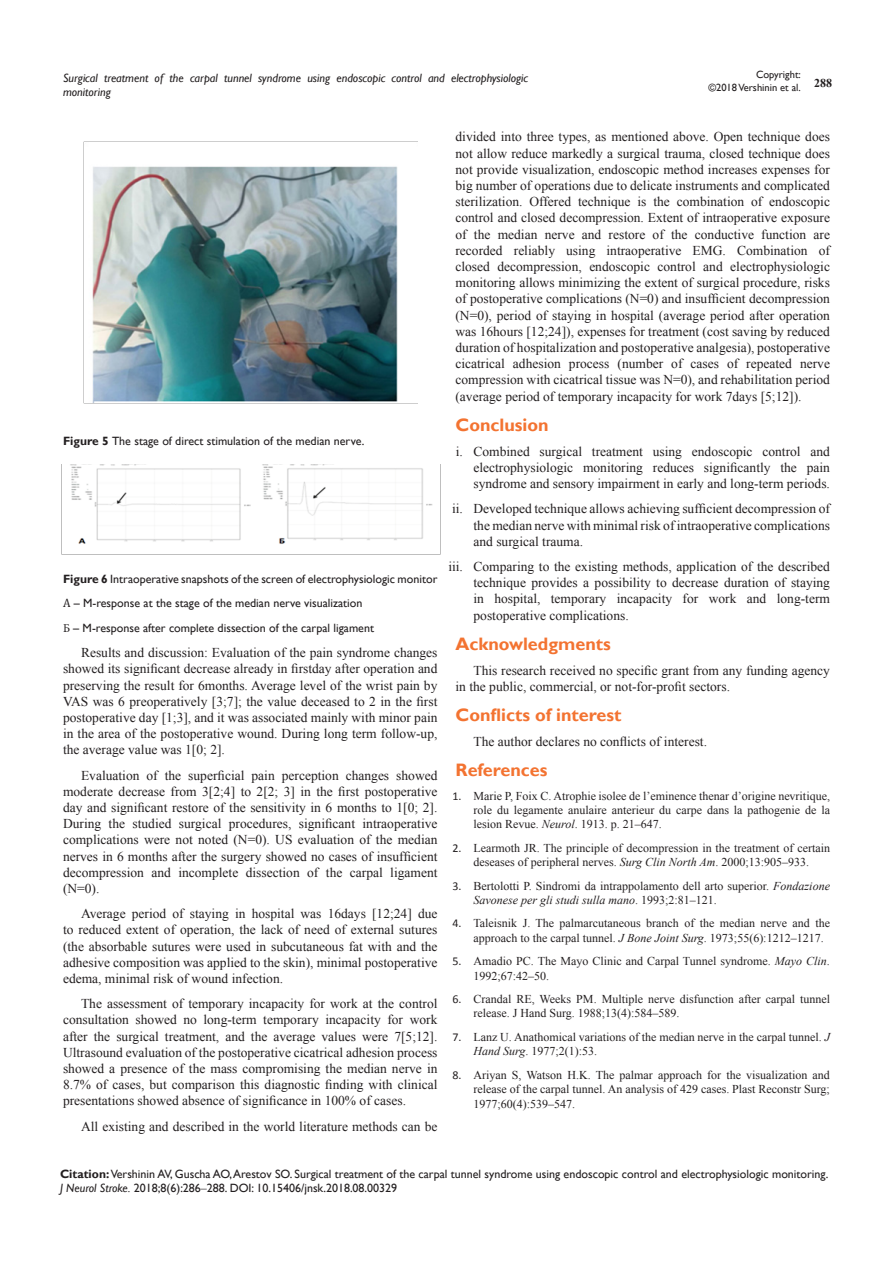
<style>
.page{position:relative;width:893px;height:1263px;background:#fff}
.page>*{position:absolute;margin:0;border:0;box-sizing:border-box;transform-origin:0 0}
.List_Paragraph{font:700 18px "Gill Sans";color:#f37331}
.t1{font:13.5px/16.2px "Times New Roman";color:#231f20;text-align:justify}
.t2{font:12px/14.4px "Times New Roman";color:#231f20}
.Citation{font:12px/14.4px "Gill Sans";color:#231f20}
.t3{font:italic 12px/14.4px "Gill Sans";color:#231f20}
.t4{font:700 12px "Times New Roman";color:#231f20}
.t5{font:10.5px/12.6px "Gill Sans";color:#231f20;text-align:right}
.s1{font-weight:700}
.s2{font-family:"Cambria Math"}
.s3{font-family:"Minion Pro"}
.s4{font-family:"Calibri"}
.s5{font-style:italic}
.s6{font-family:"Times New Roman"}
</style>
<div class="page">
<img style="left:92px;top:166px;width:306px;height:237px">
<img style="left:61px;top:464px;width:372px;height:90px">
<p class="t5" style="left:708px;top:69px;width:94px">Copyright:<br>©2018 Vershinin et al.</p>
<p class="t3" style="left:63px;top:71px;width:466px">Surgical treatment of the carpal tunnel syndrome using endoscopic control and electrophysiologic monitoring</p>
<p class="t4" style="left:814px;top:75px;width:19px">288</p>
<p class="Citation" style="left:63px;top:434px;width:303px"><span class="s1">Figure 5</span> The stage of direct stimulation of the median nerve.</p>
<p class="Citation" style="left:63px;top:572px;width:376px"><span class="s1">Figure 6</span> Intraoperative snapshots of the screen of electrophysiologic monitor</p>
<p class="Citation" style="left:63px;top:596px;width:301px"><span class="s2">А</span> – M-response at the stage of the median nerve visualization</p>
<p class="Citation" style="left:63px;top:621px;width:312px"><span class="s3">Б</span> – M-response after complete dissection of the carpal ligament</p>
<p class="t1" style="left:63px;top:644px;width:376px;text-indent:18px">Results and discussion: Evaluation of the pain syndrome changes showed its significant decrease already in firstday after operation and preserving the result for 6months. Average level of the wrist pain by VAS was 6 preoperatively [3;7]; the value deceased to 2 in the first postoperative day [1;3], and it was associated mainly with minor pain in the area of the postoperative wound. During long term follow-up, the average value was 1[0; 2].</p>
<p class="t1" style="left:63px;top:767px;width:376px;text-indent:18px">Evaluation of the superficial pain perception changes showed moderate decrease from 3[2;4] to 2[2; 3] in the first postoperative day and significant restore of the sensitivity in 6 months to 1[0; 2].<br>During the studied surgical procedures, significant intraoperative complications were not noted (N=0). US evaluation of the median nerves in 6 months after the surgery showed no cases of insufficient decompression and incomplete dissection of the carpal ligament (N=0).</p>
<p class="t1" style="left:63px;top:905px;width:376px;text-indent:18px">Average period of staying in hospital was 16days [12;24] due to reduced extent of operation, the lack of need of external sutures (the absorbable sutures were used in subcutaneous fat with and the adhesive composition was applied to the skin), minimal postoperative edema, minimal risk of wound infection.</p>
<p class="t1" style="left:63px;top:995px;width:376px;text-indent:18px">The assessment of temporary incapacity for work at the control consultation showed no long-term temporary incapacity for work after the surgical treatment, and the average values were 7[5;12].<br>Ultrasound evaluation of the postoperative cicatrical adhesion process showed a presence of the mass compromising the median nerve in 8.7% of cases, but comparison this diagnostic finding with clinical presentations showed absence of significance in 100% of cases.</p>
<p class="t1" style="left:81px;top:1118px;width:358px">All existing and described in the world literature methods can be</p>
<p class="t1" style="left:455px;top:129px;width:376px">divided into three types, as mentioned above. Open technique does not allow reduce markedly a surgical trauma, closed technique does not provide visualization, endoscopic method increases expenses for big number of operations due to delicate instruments and complicated sterilization. Offered technique is the combination of endoscopic control and closed decompression. Extent of intraoperative exposure of the median nerve and restore of the conductive function are recorded reliably using intraoperative EMG. Combination of closed decompression, endoscopic control and electrophysiologic monitoring allows minimizing the extent of surgical procedure, risks of postoperative complications (N=0) and insufficient decompression (N=0), period of staying in hospital (average period after operation was 16hours [12;24]), expenses for treatment (cost saving by reduced duration of hospitalization and postoperative analgesia), postoperative cicatrical adhesion process (number of cases of repeated nerve compression with cicatrical tissue was N=0), and rehabilitation period (average period of temporary incapacity for work 7days [5;12]).</p>
<p class="List_Paragraph" style="left:455px;top:414px;width:95px">Conclusion</p>
<p class="t1" style="left:473px;top:443px;width:358px;text-indent:-18px">i. Combined surgical treatment using endoscopic control and electrophysiologic monitoring reduces significantly the pain syndrome and sensory impairment in early and long-term periods.</p>
<p class="t1" style="left:473px;top:501px;width:358px;text-indent:-21px">ii. Developed technique allows achieving sufficient decompression of the median nerve with minimal risk of intraoperative complications and surgical trauma.</p>
<p class="t1" style="left:473px;top:558px;width:358px;text-indent:-25px">iii. Comparing to the existing methods, application of the described technique provides a possibility to decrease duration of staying in hospital, temporary incapacity for work and long-term postoperative complications.</p>
<p class="List_Paragraph" style="left:455px;top:633px;width:157px">Acknowledgments</p>
<p class="t1" style="left:455px;top:662px;width:376px;text-indent:18px">This research received no specific grant from any funding agency in the public, commercial, or not-for-profit sectors.</p>
<p class="List_Paragraph" style="left:455px;top:704px;width:168px">Conflicts of interest</p>
<p class="t1" style="left:473px;top:733px;width:235px">The author declares no conflicts of interest.</p>
<p class="List_Paragraph" style="left:455px;top:759px;width:94px">References</p>
<p class="t2" style="left:473px;top:788px;width:358px;text-align:justify;text-indent:-21px"><span class="s4">1.</span> Marie P, Foix C. Atrophie isolee de l’eminence thenar d’origine nevritique, role du legamente anulaire anterieur du carpe dans la pathogenie de la lesion Revue. <span class="s5">Neurol</span>. 1913. p. 21–647.</p>
<p class="t2" style="left:452px;top:840px;width:379px;text-align:center"><span class="s4">2.</span> Learmoth JR. The principle of decompression in the treatment of certain deseases of peripheral nerves. <span class="s5">Surg Clin North Am</span>. 2000;13:905–933.</p>
<p class="t2" style="left:473px;top:878px;width:358px;text-indent:-21px"><span class="s4">3.</span> Bertolotti P. Sindromi da intrappolamento dell arto superior. <span class="s5">Fondazione<br>Savonese per gli studi sulla mano</span>. 1993;2:81–121.</p>
<p class="t2" style="left:473px;top:916px;width:358px;text-indent:-21px"><span class="s4">4.</span> Taleisnik J. The palmarcutaneous branch of the median nerve and the approach to the carpal tunnel. <span class="s5">J Bone Joint Surg</span>. 1973;55(6):1212–1217.</p>
<p class="t2" style="left:473px;top:954px;width:358px;text-indent:-21px"><span class="s4">5.</span> Amadio PC. The Mayo Clinic and Carpal Tunnel syndrome. <span class="s5">Mayo Clin</span>.<br>1992;67:42–50.</p>
<p class="t2" style="left:473px;top:992px;width:358px;text-indent:-21px"><span class="s4">6.</span> Crandal RE, Weeks PM. Multiple nerve disfunction after carpal tunnel release. J Hand Surg. 1988;13(4):584–589.</p>
<p class="t2" style="left:473px;top:1029px;width:358px;text-indent:-21px"><span class="s4">7.</span> Lanz U. Anathomical variations of the median nerve in the carpal tunnel. <span class="s5">J<br>Hand Surg</span>. 1977;2(1):53.</p>
<p class="t2" style="left:473px;top:1067px;width:358px;text-align:justify;text-indent:-21px"><span class="s4">8.</span> Ariyan S, Watson H.K. The palmar approach for the visualization and release of the carpal tunnel. An analysis of 429 cases. Plast Reconstr Surg; 1977;60(4):539–547.</p>
<p class="Citation" style="left:60px;top:1167px;width:770px"><span class="s1">Citation:</span> Vershinin AV, Guscha AO, Arestov SO. Surgical treatment of the carpal tunnel syndrome using endoscopic control and electrophysiologic monitoring.<br><span class="s5">J Neurol Stroke.</span> 2018;8(6):286<span class="s6">‒</span>288. DOI: 10.15406/jnsk.2018.08.00329</p>
</div>
